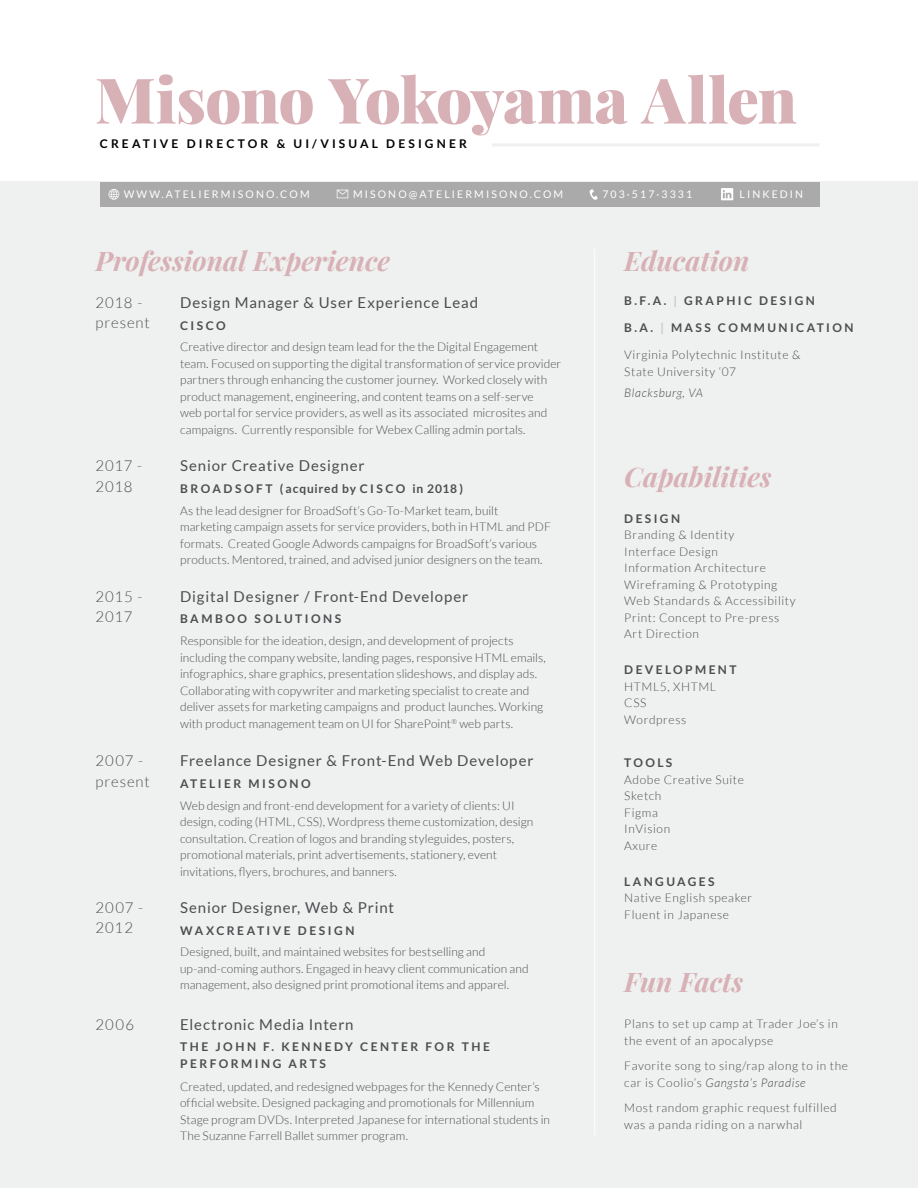
<style>
.page{position:relative;width:918px;height:1188px;background:#fff}
.page>*{position:absolute;margin:0;border:0;box-sizing:border-box;transform-origin:0 0}
.t1{font:900 63px "Playfair Display";letter-spacing:-.02em;color:#d8b1b6}
.t2{font:italic 700 27px "Playfair Display";color:#d8b1b6}
.t3{font:15px "Lato";letter-spacing:.06em;color:#4d4d4f}
.t4{font:300 15px/20.4px "Lato";letter-spacing:.06em;color:#4d4d4f}
.t5{font:300 12px/16.5px "Lato";letter-spacing:.01em;color:#4d4d4f}
.t6{font:300 12px/16.5px "Lato";letter-spacing:.05em;color:#4d4d4f}
.t7{font:700 12px/16.5px "Lato";letter-spacing:.2em;color:#4d4d4f}
.t8{font:700 12px "Lato";letter-spacing:.26em;color:#000}
.t9{font:700 12px "Lato";letter-spacing:.13em;color:#4d4d4f}
.t10{font:italic 300 12px "Lato";letter-spacing:.05em;color:#4d4d4f}
.t11{font:10.5px "Lato";letter-spacing:.2em;color:#fff}
.s1{color:#c9c7c8}
.s2{font-style:italic}
</style>
<div class="page">
<div style="left:0;top:182px;width:918px;height:1006px;background:#eff0f0"></div>
<hr style="left:594px;top:249px;width:1px;height:887px;background:#fff">
<hr style="left:492px;top:143px;width:328px;height:3px;background:#eff0f0">
<div style="left:100px;top:182px;width:720px;height:25px;background:#aaa"></div>
<svg style="left:337px;top:190px;width:11px;height:8px"></svg>
<svg style="left:590px;top:189px;width:8px;height:11px"></svg>
<svg style="left:109px;top:189px;width:10px;height:11px"></svg>
<svg style="left:721px;top:188px;width:12px;height:12px"></svg>
<h1 class="t1" style="left:95px;top:59px;width:704px">Misono Yokoyama Allen</h1>
<p class="t8" style="left:100px;top:137px;width:368px">CREATIVE DIRECTOR &amp; UI/VISUAL DESIGNER</p>
<p class="t11" style="left:124px;top:188px;width:187px">WWW.ATELIERMISONO.COM</p>
<p class="t11" style="left:353px;top:188px;width:212px">MISONO@ATELIERMISONO.COM</p>
<p class="t11" style="left:602px;top:188px;width:91px">703·517·3331</p>
<p class="t11" style="left:740px;top:188px;width:65px">LINKEDIN</p>
<h2 class="t2" style="left:96px;top:242px;width:296px">Professional Experience</h2>
<p class="t4" style="left:96px;top:292px;width:56px">2018 - present</p>
<p class="t3" style="left:180px;top:294px;width:300px">Design Manager &amp; User Experience Lead</p>
<p class="t7" style="left:180px;top:317px;width:47px">CISCO</p>
<p class="t5" style="left:180px;top:339px;width:383px">Creative director and design team lead for the the Digital Engagement team. Focused on supporting the digital transformation of service provider partners through enhancing the customer journey. Worked closely with product management, engineering, and content teams on a self-serve<br>web portal for service providers, as well as its associated microsites and campaigns. Currently responsible for Webex Calling admin portals.</p>
<p class="t4" style="left:96px;top:456px;width:48px">2017 -<br>2018</p>
<p class="t3" style="left:180px;top:457px;width:186px">Senior Creative Designer</p>
<p class="t9" style="left:180px;top:482px;width:285px">BROADSOFT (acquired by CISCO in 2018)</p>
<p class="t5" style="left:180px;top:502px;width:372px">As the lead designer for BroadSoft’s Go-To-Market team, built marketing campaign assets for service providers, both in HTML and PDF formats. Created Google Adwords campaigns for BroadSoft’s various products. Mentored, trained, and advised junior designers on the team.</p>
<p class="t4" style="left:96px;top:586px;width:49px">2015 -<br>2017</p>
<p class="t3" style="left:180px;top:588px;width:290px">Digital Designer / Front-End Developer</p>
<p class="t7" style="left:180px;top:611px;width:163px">BAMBOO SOLUTIONS</p>
<p class="t5" style="left:180px;top:633px;width:367px">Responsible for the ideation, design, and development of projects including the company website, landing pages, responsive HTML emails, infographics, share graphics, presentation slideshows, and display ads.<br>Collaborating with copywriter and marketing specialist to create and deliver assets for marketing campaigns and product launches. Working with product management team on UI for SharePoint<sup>®</sup> web parts.</p>
<p class="t4" style="left:96px;top:751px;width:56px">2007 - present</p>
<p class="t3" style="left:180px;top:752px;width:355px">Freelance Designer &amp; Front-End Web Developer</p>
<p class="t7" style="left:180px;top:775px;width:132px">ATELIER MISONO</p>
<p class="t5" style="left:180px;top:797px;width:355px">Web design and front-end development for a variety of clients: UI design, coding (HTML, CSS), Wordpress theme customization, design consultation. Creation of logos and branding styleguides, posters, promotional materials, print advertisements, stationery, event invitations, flyers, brochures, and banners.</p>
<p class="t4" style="left:96px;top:897px;width:49px">2007 -<br>2012</p>
<p class="t3" style="left:180px;top:899px;width:215px">Senior Designer, Web &amp; Print</p>
<p class="t7" style="left:180px;top:922px;width:176px">WAXCREATIVE DESIGN</p>
<p class="t5" style="left:180px;top:944px;width:350px">Designed, built, and maintained websites for bestselling and up-and-coming authors. Engaged in heavy client communication and management, also designed print promotional items and apparel.</p>
<p class="t4" style="left:96px;top:1014px;width:40px">2006</p>
<p class="t3" style="left:180px;top:1016px;width:175px">Electronic Media Intern</p>
<p class="t7" style="left:180px;top:1039px;width:311px">THE JOHN F. KENNEDY CENTER FOR THE<br>PERFORMING ARTS</p>
<p class="t5" style="left:180px;top:1078px;width:371px">Created, updated, and redesigned webpages for the Kennedy Center’s official website. Designed packaging and promotionals for Millennium Stage program DVDs. Interpreted Japanese for international students in The Suzanne Farrell Ballet summer program.</p>
<h2 class="t2" style="left:624px;top:242px;width:126px">Education</h2>
<p class="t7" style="left:624px;top:292px;width:192px">B.F.A. <span class="s1">|</span> GRAPHIC DESIGN</p>
<p class="t7" style="left:624px;top:319px;width:231px">B.A. <span class="s1">|</span> MASS COMMUNICATION</p>
<p class="t6" style="left:624px;top:347px;width:178px">Virginia Polytechnic Institute &amp;<br>State University ‘07</p>
<p class="t10" style="left:624px;top:386px;width:80px">Blacksburg, VA</p>
<h2 class="t2" style="left:624px;top:459px;width:149px">Capabilities</h2>
<p class="t7" style="left:624px;top:510px;width:57px">DESIGN</p>
<p class="t6" style="left:624px;top:527px;width:173px">Branding &amp; Identity<br>Interface Design<br>Information Architecture<br>Wireframing &amp; Prototyping<br>Web Standards &amp; Accessibility<br>Print: Concept to Pre-press<br>Art Direction</p>
<p class="t7" style="left:624px;top:661px;width:114px">DEVELOPMENT</p>
<p class="t6" style="left:624px;top:678px;width:93px">HTML5, XHTML<br>CSS<br>Wordpress</p>
<p class="t7" style="left:624px;top:754px;width:50px">TOOLS</p>
<p class="t6" style="left:624px;top:771px;width:121px">Adobe Creative Suite<br>Sketch<br>Figma<br>InVision<br>Axure</p>
<p class="t7" style="left:624px;top:873px;width:92px">LANGUAGES</p>
<p class="t6" style="left:624px;top:890px;width:130px">Native English speaker<br>Fluent in Japanese</p>
<h2 class="t2" style="left:624px;top:964px;width:120px">Fun Facts</h2>
<p class="t6" style="left:624px;top:1016px;width:215px">Plans to set up camp at Trader Joe’s in the event of an apocalypse</p>
<p class="t6" style="left:624px;top:1058px;width:225px">Favorite song to sing/rap along to in the car is Coolio’s <span class="s2">Gangsta’s Paradise</span></p>
<p class="t6" style="left:624px;top:1100px;width:214px">Most random graphic request fulfilled was a panda riding on a narwhal</p>
</div>
